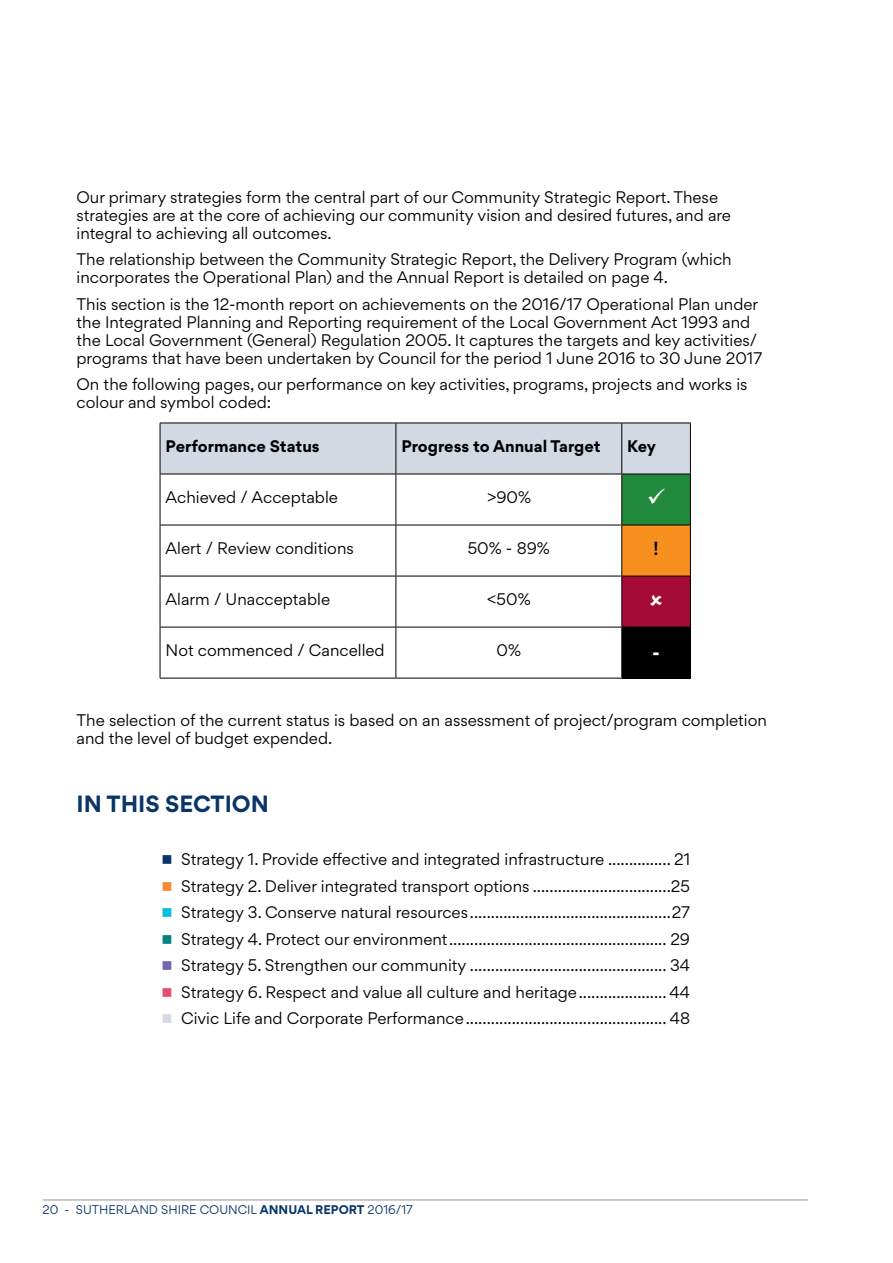
<style>
.page{position:relative;width:893px;height:1263px;background:#fff}
.page>*{position:absolute;margin:0;border:0;box-sizing:border-box;transform-origin:0 0}
.t1{font:700 24px "News Gothic BT";color:#fff}
.t2{font:700 21px "Gordita";color:#093569}
.t3{font:700 18px "News Gothic BT";color:#000}
.t4{font:15px/18px "Gordita";color:#000}
.t5{font:700 15px "Gordita";color:#000}
.t6{font:11.25px "Gordita";color:#093569}
.s1{color:#093569}
.s2{color:#f68b33}
.s3{color:#00bfdf}
.s4{color:#008282}
.s5{color:#6d68af}
.s6{color:#e44e6f}
.s7{color:#d3d8e3}
.s8{font-weight:700}
</style>
<div class="page">
<hr style="left:43px;top:1199px;width:765px;height:1px;background:#939598">
<div style="left:161px;top:424px;width:529px;height:50px;background:#d3d8e3"></div>
<div style="left:622px;top:474px;width:68px;height:51px;background:#218a3c"></div>
<div style="left:622px;top:525px;width:68px;height:51px;background:#f7901e"></div>
<div style="left:622px;top:576px;width:68px;height:51px;background:#a40c35"></div>
<div style="left:622px;top:627px;width:68px;height:51px;background:#000"></div>
<hr style="left:160px;top:423px;width:236px;height:1px;background:#000">
<hr style="left:160px;top:423px;width:1px;height:51px;background:#000">
<hr style="left:396px;top:423px;width:226px;height:1px;background:#000">
<hr style="left:395px;top:423px;width:1px;height:51px;background:#000">
<hr style="left:622px;top:423px;width:69px;height:1px;background:#000">
<hr style="left:621px;top:423px;width:1px;height:51px;background:#000">
<hr style="left:690px;top:423px;width:1px;height:51px;background:#000">
<hr style="left:160px;top:474px;width:236px;height:1px;background:#000">
<hr style="left:160px;top:474px;width:1px;height:51px;background:#000">
<hr style="left:396px;top:474px;width:226px;height:1px;background:#000">
<hr style="left:395px;top:474px;width:1px;height:51px;background:#000">
<hr style="left:622px;top:474px;width:69px;height:1px;background:#000">
<hr style="left:621px;top:474px;width:1px;height:51px;background:#000">
<hr style="left:690px;top:474px;width:1px;height:51px;background:#000">
<hr style="left:160px;top:525px;width:236px;height:1px;background:#000">
<hr style="left:160px;top:525px;width:1px;height:51px;background:#000">
<hr style="left:396px;top:525px;width:226px;height:1px;background:#000">
<hr style="left:395px;top:525px;width:1px;height:51px;background:#000">
<hr style="left:622px;top:525px;width:69px;height:1px;background:#000">
<hr style="left:621px;top:525px;width:1px;height:51px;background:#000">
<hr style="left:690px;top:525px;width:1px;height:51px;background:#000">
<hr style="left:160px;top:576px;width:236px;height:1px;background:#000">
<hr style="left:160px;top:576px;width:1px;height:51px;background:#000">
<hr style="left:396px;top:576px;width:226px;height:1px;background:#000">
<hr style="left:395px;top:576px;width:1px;height:51px;background:#000">
<hr style="left:622px;top:576px;width:69px;height:1px;background:#000">
<hr style="left:621px;top:576px;width:1px;height:51px;background:#000">
<hr style="left:690px;top:576px;width:1px;height:51px;background:#000">
<hr style="left:160px;top:627px;width:236px;height:1px;background:#000">
<hr style="left:160px;top:627px;width:1px;height:51px;background:#000">
<hr style="left:396px;top:627px;width:226px;height:1px;background:#000">
<hr style="left:395px;top:627px;width:1px;height:51px;background:#000">
<hr style="left:621px;top:627px;width:1px;height:51px;background:#000">
<hr style="left:690px;top:627px;width:1px;height:51px;background:#000">
<hr style="left:160px;top:678px;width:236px;height:1px;background:#000">
<hr style="left:396px;top:678px;width:226px;height:1px;background:#000">
<hr style="left:622px;top:678px;width:69px;height:1px;background:#000">
<p class="t4" style="left:77px;top:187px;width:656px">Our primary strategies form the central part of our Community Strategic Report. These strategies are at the core of achieving our community vision and desired futures, and are integral to achieving all outcomes.</p>
<p class="t4" style="left:77px;top:250px;width:657px">The relationship between the Community Strategic Report, the Delivery Program (which incorporates the Operational Plan) and the Annual Report is detailed on page 4.</p>
<p class="t4" style="left:77px;top:294px;width:687px">This section is the 12-month report on achievements on the 2016/17 Operational Plan under the Integrated Planning and Reporting requirement of the Local Government Act 1993 and the Local Government (General) Regulation 2005. It captures the targets and key activities/ programs that have been undertaken by Council for the period 1 June 2016 to 30 June 2017</p>
<p class="t4" style="left:77px;top:375px;width:673px">On the following pages, our performance on key activities, programs, projects and works is colour and symbol coded:</p>
<p class="t5" style="left:166px;top:434px;width:156px">Performance Status</p>
<p class="t5" style="left:401px;top:434px;width:201px">Progress to Annual Target</p>
<p class="t5" style="left:627px;top:434px;width:30px">Key</p>
<p class="t4" style="left:166px;top:488px;width:174px">Achieved / Acceptable</p>
<p class="t4" style="left:487px;top:488px;width:46px">&gt;90%</p>
<p class="t4" style="left:166px;top:539px;width:190px">Alert / Review conditions</p>
<p class="t4" style="left:468px;top:539px;width:84px">50% - 89%</p>
<p class="t3" style="left:653px;top:538px;width:7px">!</p>
<p class="t4" style="left:166px;top:590px;width:166px">Alarm / Unacceptable</p>
<p class="t4" style="left:487px;top:590px;width:45px">&lt;50%</p>
<p class="t4" style="left:166px;top:641px;width:221px">Not commenced / Cancelled</p>
<p class="t4" style="left:497px;top:641px;width:26px">0%</p>
<h1 class="t1" style="left:652px;top:636px;width:9px">-</h1>
<p class="t4" style="left:77px;top:710px;width:692px">The selection of the current status is based on an assessment of project/program completion and the level of budget expended.</p>
<h2 class="t2" style="left:77px;top:787px;width:194px">IN THIS SECTION</h2>
<p class="t4" style="left:162px;top:850px;width:530px"><span class="s1">■</span> Strategy 1. Provide effective and integrated infrastructure ............... 21</p>
<p class="t4" style="left:162px;top:876px;width:530px"><span class="s2">■</span> Strategy 2. Deliver integrated transport options .................................25</p>
<p class="t4" style="left:162px;top:903px;width:530px"><span class="s3">■</span> Strategy 3. Conserve natural resources................................................27</p>
<p class="t4" style="left:162px;top:930px;width:530px"><span class="s4">■</span> Strategy 4. Protect our environment.................................................... 29</p>
<p class="t4" style="left:162px;top:956px;width:530px"><span class="s5">■</span> Strategy 5. Strengthen our community ............................................... 34</p>
<p class="t4" style="left:162px;top:983px;width:530px"><span class="s6">■</span> Strategy 6. Respect and value all culture and heritage..................... 44</p>
<p class="t4" style="left:162px;top:1009px;width:530px"><span class="s7">■</span> Civic Life and Corporate Performance................................................ 48</p>
<p class="t6" style="left:43px;top:1202px;width:372px">20 - SUTHERLAND SHIRE COUNCIL <span class="s8">ANNUAL REPORT</span> 2016/17</p>
</div>
